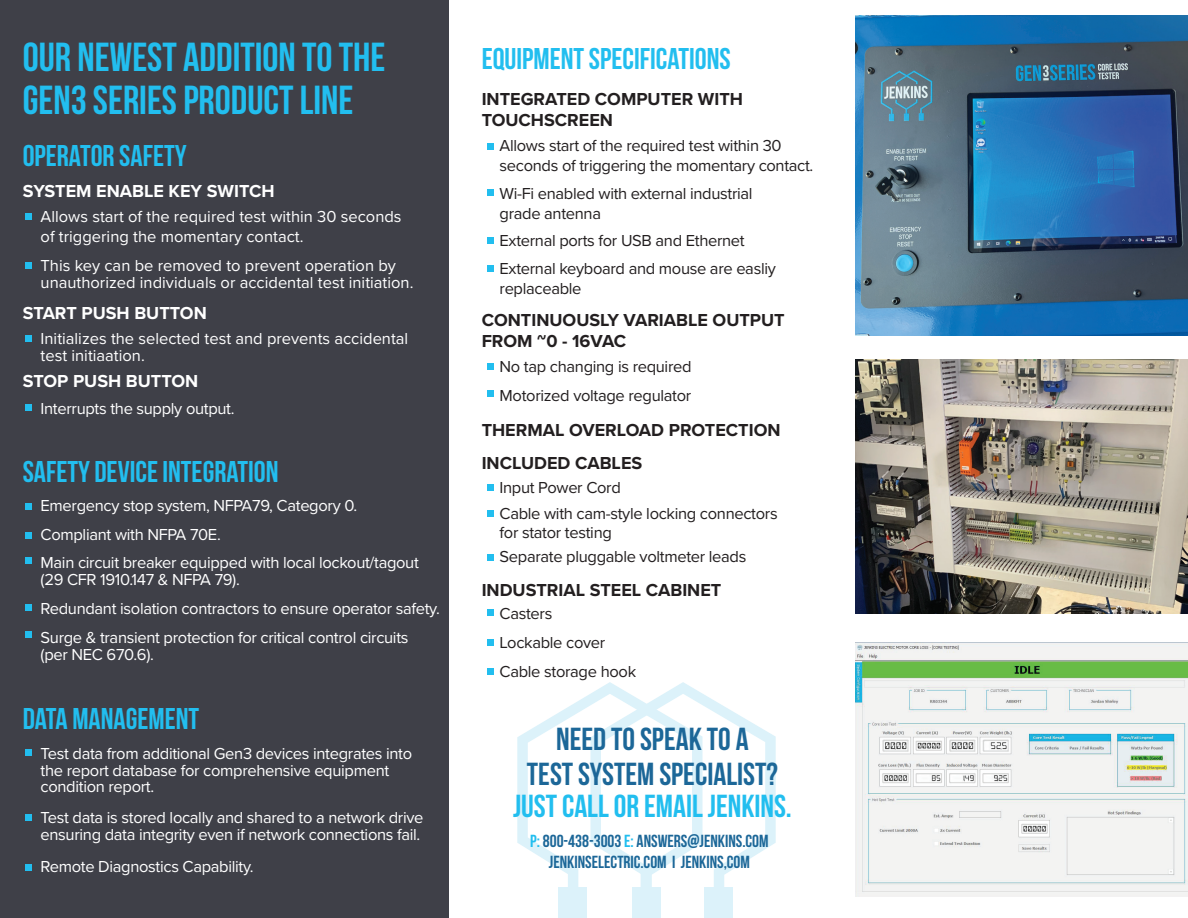
<style>
.page{position:relative;width:1188px;height:918px;background:#fff}
.page>*{position:absolute;margin:0;border:0;box-sizing:border-box;transform-origin:0 0}
.t1{font:40.5px/42.6px "Bebas Neue";color:#22beef}
.t2{font:31.8px/35.2px "Bebas Neue";color:#1c6798;text-align:center}
.t3{font:31.8px "Bebas Neue";color:#22beef}
.t4{font:30px "Bebas Neue";color:#22beef}
.t5{font:700 18px/21.6px "Proxima Nova";color:#231f20}
.t6{font:700 18px "Proxima Nova";color:#fff}
.t7{font:17.55px/21px "Bebas Neue";color:#1c6798;text-align:center}
.t8{font:16.5px/28.8px "Proxima Nova";letter-spacing:-.02em;color:#fff}
.t9{font:16.5px/28.8px "Proxima Nova";letter-spacing:-.02em;color:#231f20}
.t10{font:16.5px/16.8px "Proxima Nova";color:#fff}
.s1{color:#22beef}
</style>
<div class="page">
<div style="left:0;top:0;width:448px;height:918px;background:#3f4048"></div>
<img style="left:855px;top:642px;width:333px;height:254px">
<svg style="left:26px;top:504px;width:6px;height:6px"></svg>
<svg style="left:26px;top:262px;width:6px;height:6px"></svg>
<svg style="left:26px;top:336px;width:6px;height:6px"></svg>
<svg style="left:26px;top:405px;width:6px;height:6px"></svg>
<svg style="left:26px;top:214px;width:6px;height:6px"></svg>
<svg style="left:487px;top:144px;width:6px;height:6px"></svg>
<svg style="left:487px;top:190px;width:6px;height:6px"></svg>
<svg style="left:487px;top:237px;width:6px;height:6px"></svg>
<svg style="left:487px;top:265px;width:6px;height:6px"></svg>
<svg style="left:487px;top:364px;width:6px;height:6px"></svg>
<div style="left:487px;top:390px;width:6px;height:7px;background:#22beef"></div>
<svg style="left:487px;top:485px;width:6px;height:6px"></svg>
<svg style="left:487px;top:510px;width:6px;height:6px"></svg>
<svg style="left:487px;top:555px;width:6px;height:6px"></svg>
<svg style="left:487px;top:610px;width:6px;height:6px"></svg>
<svg style="left:487px;top:640px;width:6px;height:6px"></svg>
<div style="left:487px;top:668px;width:6px;height:7px;background:#22beef"></div>
<svg style="left:26px;top:558px;width:6px;height:6px"></svg>
<svg style="left:26px;top:604px;width:6px;height:6px"></svg>
<svg style="left:26px;top:631px;width:6px;height:6px"></svg>
<svg style="left:26px;top:750px;width:6px;height:6px"></svg>
<svg style="left:26px;top:814px;width:6px;height:6px"></svg>
<svg style="left:26px;top:864px;width:6px;height:6px"></svg>
<svg style="left:26px;top:532px;width:6px;height:6px"></svg>
<img style="left:855px;top:16px;width:333px;height:319px">
<svg style="left:517px;top:682px;width:259px;height:206px"></svg>
<div style="left:704px;top:888px;width:29px;height:30px;background:#dcf2fa"></div>
<div style="left:632px;top:888px;width:29px;height:30px;background:#dcf2fa"></div>
<div style="left:558px;top:888px;width:29px;height:30px;background:#dcf2fa"></div>
<img style="left:855px;top:359px;width:333px;height:255px">
<h1 class="t1" style="left:23px;top:35px;width:364px">OUR NEWEST ADDITION TO THE<br>GEN3 SERIES PRODUCT LINE</h1>
<h3 class="t4" style="left:23px;top:139px;width:165px">OPERATOR SAFETY</h3>
<p class="t6" style="left:23px;top:178px;width:253px">SYSTEM ENABLE KEY SWITCH</p>
<p class="t10" style="left:41px;top:206px;width:363px;line-height:19.8px">Allows start of the required test within 30 seconds of triggering the momentary contact.</p>
<p class="t10" style="left:41px;top:256px;width:374px">This key can be removed to prevent operation by unauthorized individuals or accidental test initiation.</p>
<p class="t6" style="left:23px;top:299px;width:186px">START PUSH BUTTON</p>
<p class="t10" style="left:41px;top:329px;width:369px">Initializes the selected test and prevents accidental test initiaation.</p>
<p class="t6" style="left:23px;top:367px;width:177px">STOP PUSH BUTTON</p>
<p class="t8" style="left:41px;top:393px;width:196px">Interrupts the supply output.</p>
<h3 class="t4" style="left:23px;top:455px;width:257px">SAFETY DEVICE INTEGRATION</h3>
<p class="t8" style="left:41px;top:490px;width:380px">Emergency stop system, NFPA79, Category 0.<br>Compliant with NFPA 70E.<br>Main circuit breaker equipped with local lockout/tagout</p>
<p class="t8" style="left:41px;top:565px;width:401px">(29 CFR 1910.147 &amp; NFPA 79).<br>Redundant isolation contractors to ensure operator safety.<br>Surge &amp; transient protection for critical control circuits</p>
<p class="t8" style="left:41px;top:639px;width:115px">(per NEC 670.6).</p>
<h3 class="t4" style="left:23px;top:702px;width:178px">DATA MANAGEMENT</h3>
<p class="t8" style="left:41px;top:744px;width:373px;line-height:16.8px">Test data from additional Gen3 devices integrates into the report database for comprehensive equipment condition report.</p>
<p class="t8" style="left:41px;top:808px;width:384px;line-height:16.8px">Test data is stored locally and shared to a network drive ensuring data integrity even if network connections fail.</p>
<p class="t8" style="left:41px;top:851px;width:215px">Remote Diagnostics Capability.</p>
<h3 class="t4" style="left:482px;top:42px;width:251px">EQUIPMENT SPECIFICATIONS</h3>
<p class="t5" style="left:482px;top:87px;width:263px">INTEGRATED COMPUTER WITH<br>TOUCHSCREEN</p>
<p class="t9" style="left:500px;top:135px;width:315px;line-height:19.8px">Allows start of the required test within 30 seconds of triggering the momentary contact.</p>
<p class="t9" style="left:500px;top:183px;width:255px;line-height:19.8px">Wi-Fi enabled with external industrial grade antenna</p>
<p class="t9" style="left:500px;top:226px;width:278px;line-height:27.6px">External ports for USB and Ethernet<br>External keyboard and mouse are easliy</p>
<p class="t9" style="left:500px;top:273px;width:83px">replaceable</p>
<p class="t5" style="left:482px;top:308px;width:305px">CONTINUOUSLY VARIABLE OUTPUT<br>FROM ~0 - 16VAC</p>
<p class="t9" style="left:500px;top:351px;width:194px">No tap changing is required<br>Motorized voltage regulator</p>
<p class="t5" style="left:482px;top:412px;width:300px;line-height:33.8px">THERMAL OVERLOAD PROTECTION<br>INCLUDED CABLES</p>
<p class="t9" style="left:500px;top:474px;width:280px;line-height:25.8px">Input Power Cord<br>Cable with cam-style locking connectors</p>
<p class="t9" style="left:500px;top:520px;width:248px;line-height:24px">for stator testing<br>Separate pluggable voltmeter leads</p>
<p class="t5" style="left:482px;top:579px;width:241px">INDUSTRIAL STEEL CABINET</p>
<p class="t9" style="left:500px;top:599px;width:138px">Casters<br>Lockable cover<br>Cable storage hook</p>
<h2 class="t2" style="left:527px;top:721px;width:252px">NEED TO SPEAK TO A<br>TEST SYSTEM SPECIALIST?</h2>
<h2 class="t3" style="left:513px;top:789px;width:280px">JUST CALL OR EMAIL JENKINS.</h2>
<p class="t7" style="left:530px;top:830px;width:240px"><span class="s1">P:</span> 800-438-3003 <span class="s1">E:</span> ANSWERS@JENKINS.COM<br>JENKINSELECTRIC.COM I JENKINS,COM</p>
</div>
